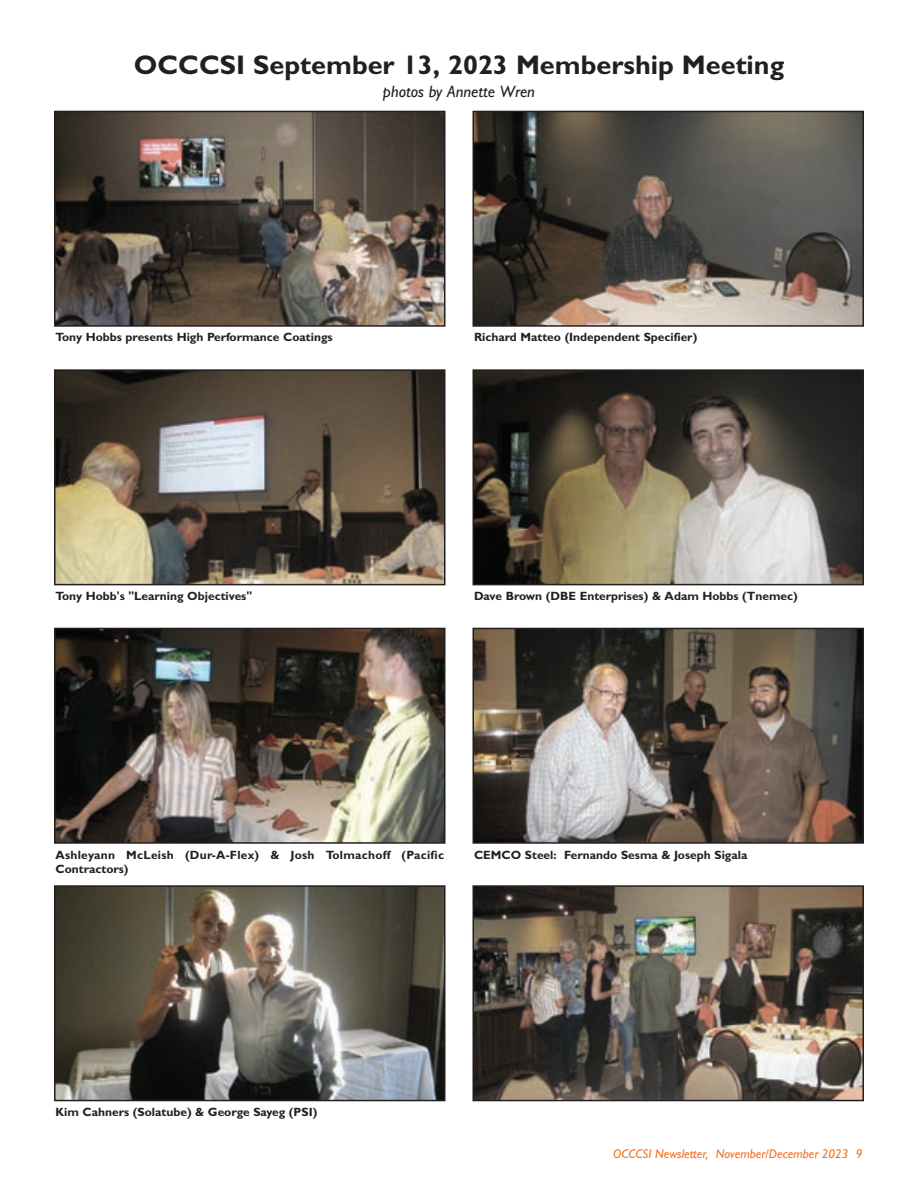
<style>
.page{position:relative;width:918px;height:1188px;background:#fff}
.page>*{position:absolute;margin:0;border:0;box-sizing:border-box;transform-origin:0 0}
.t1{font:700 27px "Gill Sans";color:#231f20}
.t2{font:italic 16.5px "Gill Sans";color:#231f20}
.t3{font:italic 12.75px "Gill Sans";color:#f37121}
.t4{font:700 12px "Gill Sans";color:#231f20}
.t5{font:700 12px/14.4px "Gill Sans";letter-spacing:.02em;color:#231f20}
</style>
<div class="page">
<img style="left:57px;top:372px;width:386px;height:210px">
<div style="left:54px;top:369px;width:392px;height:216px;border:2px solid #231f20"></div>
<img style="left:57px;top:631px;width:386px;height:210px">
<div style="left:54px;top:628px;width:392px;height:216px;border:2px solid #231f20"></div>
<img style="left:57px;top:888px;width:386px;height:210px">
<div style="left:54px;top:885px;width:392px;height:216px;border:2px solid #231f20"></div>
<img style="left:57px;top:114px;width:386px;height:210px">
<div style="left:54px;top:111px;width:392px;height:216px;border:2px solid #231f20"></div>
<img style="left:475px;top:372px;width:386px;height:210px">
<div style="left:472px;top:369px;width:392px;height:216px;border:2px solid #231f20"></div>
<img style="left:475px;top:631px;width:386px;height:210px">
<div style="left:472px;top:628px;width:392px;height:216px;border:2px solid #231f20"></div>
<img style="left:475px;top:888px;width:386px;height:210px">
<div style="left:472px;top:885px;width:392px;height:216px;border:2px solid #231f20"></div>
<img style="left:475px;top:114px;width:386px;height:210px">
<div style="left:472px;top:111px;width:392px;height:216px;border:2px solid #231f20"></div>
<h1 class="t1" style="left:134px;top:49px;width:652px">OCCCSI September 13, 2023 Membership Meeting</h1>
<h2 class="t2" style="left:383px;top:81px;width:154px">photos by Annette Wren</h2>
<p class="t4" style="left:56px;top:329px;width:279px">Tony Hobbs presents High Performance Coatings</p>
<p class="t4" style="left:56px;top:589px;width:198px">Tony Hobb's "Learning Objectives"</p>
<p class="t4" style="left:474px;top:329px;width:225px">Richard Matteo (Independent Specifier)</p>
<p class="t4" style="left:474px;top:589px;width:325px">Dave Brown (DBE Enterprises) &amp; Adam Hobbs (Tnemec)</p>
<p class="t5" style="left:56px;top:847px;width:390px">Ashleyann McLeish (Dur-A-Flex) &amp; Josh Tolmachoff (Pacific<br>Contractors)</p>
<p class="t4" style="left:474px;top:848px;width:275px">CEMCO Steel: Fernando Sesma &amp; Joseph Sigala</p>
<p class="t4" style="left:56px;top:1105px;width:263px">Kim Cahners (Solatube) &amp; George Sayeg (PSI)</p>
<p class="t3" style="left:613px;top:1146px;width:251px">OCCCSI Newsletter, November/December 2023 9</p>
</div>
